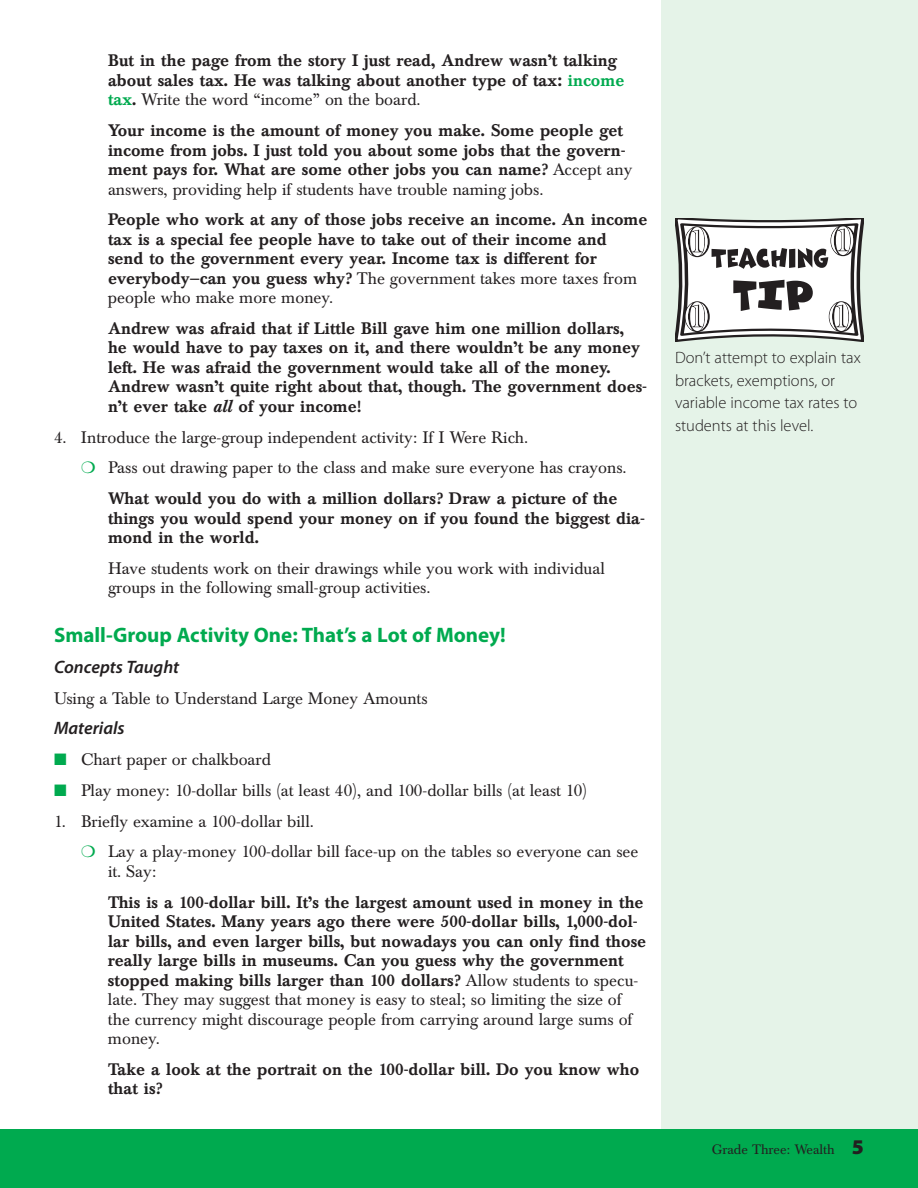
<style>
.page{position:relative;width:918px;height:1188px;background:#fff}
.page>*{position:absolute;margin:0;border:0;box-sizing:border-box;transform-origin:0 0}
.t1{font:700 21px "Myriad Pro";color:#00aa4f}
.t2{font:italic 600 18px "Myriad Pro";color:#231f20}
.t3{font:500 16.5px/19.5px "Baskerville BE";color:#231f20}
.t4{font:16.5px/19.5px "Baskerville BE";color:#231f20}
.t5{font:300 16.5px/22.5px "Myriad Pro";color:#231f20}
.t6{font:13.5px "Baskerville BE";color:#231f20}
.s1{color:#00aa4f}
.s2{font-weight:400}
.s3{font-style:italic}
.s4{font-family:"Myriad Pro";font-weight:900;font-size:21px}
</style>
<div class="page">
<div style="left:662px;top:0;width:256px;height:1188px;background:#e5f3e8"></div>
<div style="left:0;top:1130px;width:918px;height:58px;background:#00aa4f"></div>
<svg style="left:675px;top:218px;width:189px;height:124px"></svg>
<p class="t3" style="left:108px;top:53px;width:518px">But in the page from the story I just read, Andrew wasn’t talking about sales tax. He was talking about another type of tax: <span class="s1">income tax</span>. <span class="s2">Write the word “income” on the board.</span></p>
<p class="t3" style="left:108px;top:123px;width:526px">Your income is the amount of money you make. Some people get income from jobs. I just told you about some jobs that the govern&shy;ment pays for. What are some other jobs you can name? <span class="s2">Accept any answers, providing help if students have trouble naming jobs.</span></p>
<p class="t3" style="left:108px;top:212px;width:541px">People who work at any of those jobs receive an income. An income tax is a special fee people have to take out of their income and<br>send to the government every year. Income tax is different for everybody—can you guess why? <span class="s2">The government takes more taxes from people who make more money.</span></p>
<p class="t3" style="left:108px;top:321px;width:541px">Andrew was afraid that if Little Bill gave him one million dollars,<br>he would have to pay taxes on it, and there wouldn’t be any money left. He was afraid the government would take all of the money.<br>Andrew wasn’t quite right about that, though. The government does&shy;n’t ever take <span class="s3">all</span> of your income!</p>
<p class="t4" style="left:54px;top:429px;width:476px">4. Introduce the large-group independent activity: If I Were Rich.</p>
<p class="t4" style="left:81px;top:460px;width:547px"><span class="s1">❍</span> Pass out drawing paper to the class and make sure everyone has crayons.</p>
<p class="t3" style="left:108px;top:491px;width:511px">What would you do with a million dollars? Draw a picture of the</p>
<p class="t3" style="left:108px;top:510px;width:538px">things you would spend your money on if you found the biggest dia&shy;mond in the world.</p>
<p class="t4" style="left:108px;top:560px;width:498px">Have students work on their drawings while you work with individual groups in the following small-group activities.</p>
<p class="t1" style="left:54px;top:627px;width:453px">Small-Group Activity One: That’s a Lot of Money!</p>
<p class="t2" style="left:54px;top:660px;width:127px">Concepts Taught</p>
<p class="t4" style="left:54px;top:690px;width:375px">Using a Table to Understand Large Money Amounts</p>
<p class="t2" style="left:54px;top:722px;width:72px">Materials</p>
<p class="t4" style="left:54px;top:752px;width:219px"><span class="s1">■</span> Chart paper or chalkboard</p>
<p class="t4" style="left:54px;top:782px;width:535px"><span class="s1">■</span> Play money: 10-dollar bills (at least 40), and 100-dollar bills (at least 10)</p>
<p class="t4" style="left:81px;top:807px;width:559px;line-height:30.8px;text-indent:-27px">1. Briefly examine a 100-dollar bill.<br><span class="s1">❍</span> Lay a play-money 100-dollar bill face-up on the tables so everyone can see</p>
<p class="t4" style="left:108px;top:863px;width:50px">it. Say:</p>
<p class="t3" style="left:108px;top:894px;width:540px">This is a 100-dollar bill. It’s the largest amount used in money in the United States. Many years ago there were 500-dollar bills, 1,000-dol&shy;lar bills, and even larger bills, but nowadays you can only find those really large bills in museums. Can you guess why the government stopped making bills larger than 100 dollars? <span class="s2">Allow students to specu&shy;late. They may suggest that money is easy to steal; so limiting the size of the currency might discourage people from carrying around large sums of money.</span></p>
<p class="t3" style="left:108px;top:1061px;width:533px">Take a look at the portrait on the 100-dollar bill. Do you know who that is?</p>
<p class="t5" style="left:675px;top:348px;width:187px">Don’t attempt to explain tax brackets, exemptions, or variable income tax rates to students at this level.</p>
<p class="t6" style="left:712px;top:1144px;width:154px">Grade Three: Wealth <span class="s4">5</span></p>
</div>
